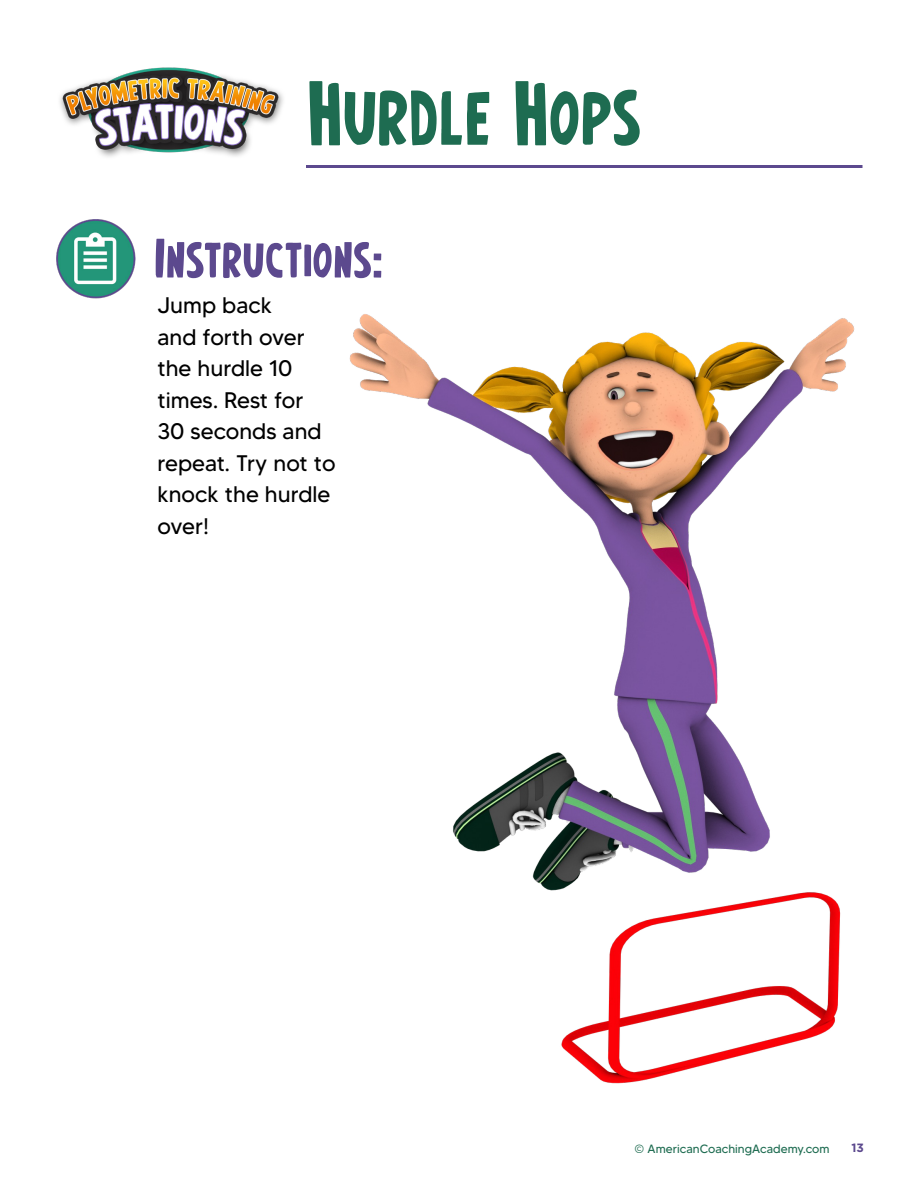
<style>
.page{position:relative;width:918px;height:1188px;background:#fff}
.page>*{position:absolute;margin:0;border:0;box-sizing:border-box;transform-origin:0 0}
.t1{font:700 127.5px "Earth's Mightiest";letter-spacing:.02em;color:#1e6c51}
.t2{font:700 93px "Earth's Mightiest";letter-spacing:.01em;color:#1e6c51}
.t3{font:700 60px "Earth's Mightiest";letter-spacing:.01em;color:#5c498e}
.t4{font:22.5px/31.5px "MADETOMMY";color:#000}
.t5{font:12px "MADETOMMY";color:#1e6c51}
.t6{font:700 12px "Gotham";color:#5c498e}
</style>
<div class="page">
<img style="left:56px;top:219px;width:79px;height:79px">
<hr style="left:306px;top:165px;width:556px;height:3px;background:#5c498e">
<img style="left:60px;top:67px;width:223px;height:90px">
<img style="left:350px;top:314px;width:504px;height:770px">
<h1 class="t1" style="left:305px;top:32px;width:494px">BadmintBall</h1>
<p class="t2" style="left:308px;top:59px;width:335px">Hurdle Hops</p>
<p class="t3" style="left:154px;top:222px;width:230px">Instructions:</p>
<p class="t4" style="left:158px;top:290px;width:180px">Jump back<br>and forth over the hurdle 10 times. Rest for<br>30 seconds and repeat. Try not to knock the hurdle over!</p>
<p class="t4" style="left:157px;top:349px;width:134px">further away.</p>
<p class="t5" style="left:633px;top:1140px;width:196px">© AmericanCoachingAcademy.com</p>
<p class="t6" style="left:850px;top:1140px;width:14px">13</p>
<p class="t5" style="left:635px;top:1141px;width:196px">© AmericanCoachingAcademy.com</p>
<p class="t6" style="left:851px;top:1141px;width:14px">13</p>
</div>
